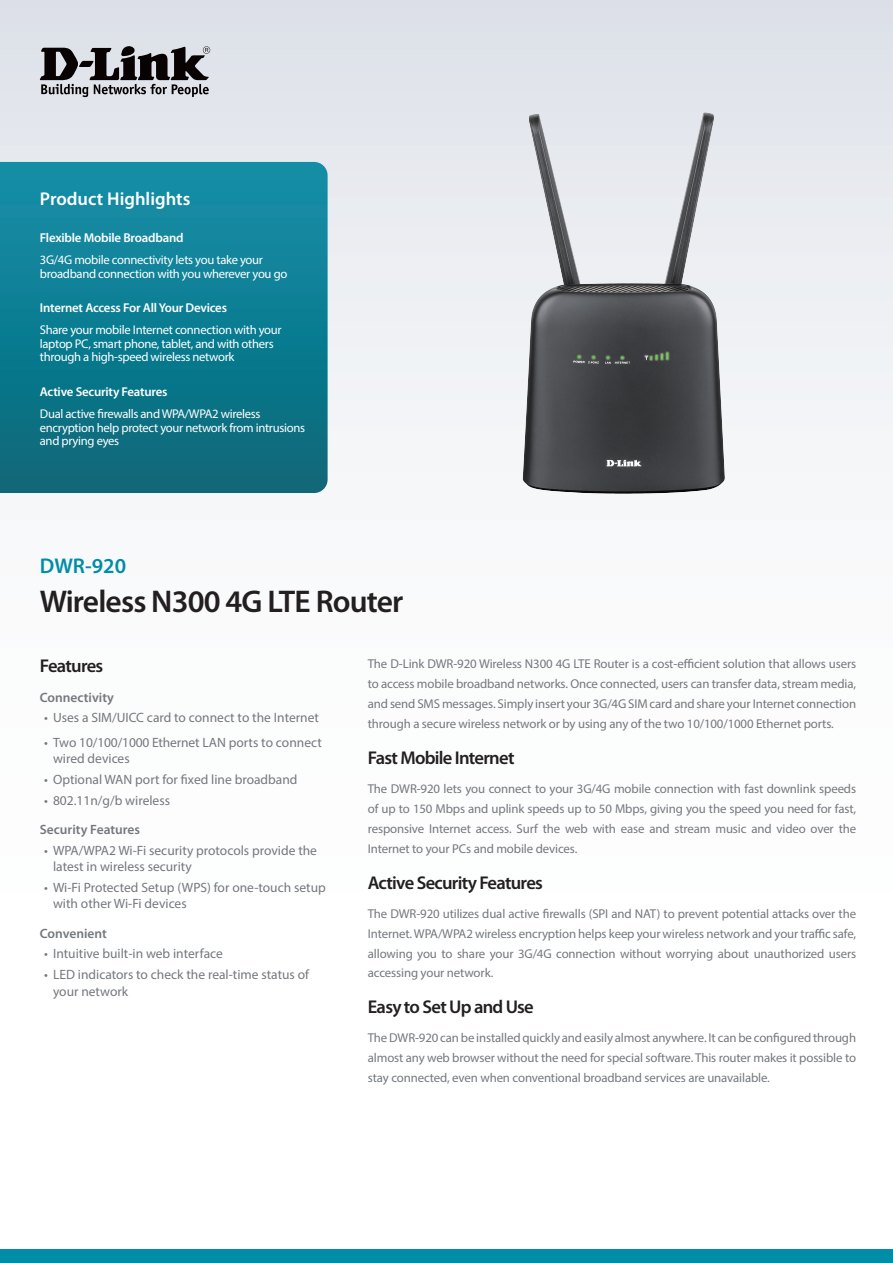
<style>
.page{position:relative;width:893px;height:1263px;background:#fff}
.page>*{position:absolute;margin:0;border:0;box-sizing:border-box;transform-origin:0 0}
.t1{font:600 31.5px "Myriad Pro";letter-spacing:-.025em;color:#231f20}
.t2{font:600 21.3px "Myriad Pro";color:#008da8}
.t3{font:600 18.6px "Myriad Pro";letter-spacing:-.04em;color:#231f20}
.t4{font:600 18.6px "Myriad Pro";color:#fff}
.t5{font:13.5px/16.5px "Myriad Pro";color:#74787d}
.t6{font:600 13.5px "Myriad Pro";color:#74787d}
.t7{font:12.9px/20px "Myriad Pro";letter-spacing:-.01em;color:#74787d;text-align:justify}
.t8{font:600 12.9px "Myriad Pro";letter-spacing:-.015em;color:#fff}
.t9{font:12.6px/13.5px "Myriad Pro";letter-spacing:-.025em;color:#fff}
</style>
<div class="page">
<div style="left:0;top:0;width:893px;height:1084px;background:linear-gradient(to bottom,#e3e6ec,#fff)"></div>
<div style="left:0;top:1249px;width:893px;height:14px;background:#008da8"></div>
<svg style="left:0;top:162px;width:328px;height:331px;background:#0f7c90"></svg>
<svg style="left:40px;top:46px;width:170px;height:51px;background:#807f83"></svg>
<img style="left:496px;top:85px;width:257px;height:435px">
<h3 class="t4" style="left:40px;top:187px;width:152px">Product Highlights</h3>
<p class="t8" style="left:40px;top:229px;width:145px">Flexible Mobile Broadband</p>
<p class="t9" style="left:40px;top:253px;width:249px">3G/4G mobile connectivity lets you take your broadband connection with you wherever you go</p>
<p class="t8" style="left:40px;top:299px;width:189px">Internet Access For All Your Devices</p>
<p class="t9" style="left:40px;top:323px;width:243px">Share your mobile Internet connection with your laptop PC, smart phone, tablet, and with others through a high-speed wireless network</p>
<p class="t8" style="left:40px;top:383px;width:129px">Active Security Features</p>
<p class="t9" style="left:40px;top:407px;width:267px">Dual active firewalls and WPA/WPA2 wireless encryption help protect your network from intrusions and prying eyes</p>
<h2 class="t2" style="left:40px;top:552px;width:88px">DWR-920</h2>
<h1 class="t1" style="left:40px;top:582px;width:365px">Wireless N300 4G LTE Router</h1>
<h3 class="t3" style="left:40px;top:654px;width:65px">Features</h3>
<p class="t6" style="left:40px;top:688px;width:76px">Connectivity</p>
<p class="t5" style="left:44px;top:709px;width:276px">• Uses a SIM/UICC card to connect to the Internet</p>
<p class="t5" style="left:53px;top:734px;width:270px;text-indent:-9px">• Two 10/100/1000 Ethernet LAN ports to connect wired devices</p>
<p class="t5" style="left:44px;top:771px;width:255px">• Optional WAN port for fixed line broadband</p>
<p class="t5" style="left:44px;top:792px;width:127px">• 802.11n/g/b wireless</p>
<p class="t6" style="left:40px;top:821px;width:102px">Security Features</p>
<p class="t5" style="left:53px;top:842px;width:266px;text-indent:-9px">• WPA/WPA2 Wi-Fi security protocols provide the latest in wireless security</p>
<p class="t5" style="left:53px;top:879px;width:274px;text-indent:-9px">• Wi-Fi Protected Setup (WPS) for one-touch setup with other Wi-Fi devices</p>
<p class="t6" style="left:40px;top:924px;width:69px">Convenient</p>
<p class="t5" style="left:44px;top:945px;width:180px">• Intuitive built-in web interface</p>
<p class="t5" style="left:53px;top:966px;width:258px;text-indent:-9px">• LED indicators to check the real-time status of your network</p>
<p class="t7" style="left:368px;top:654px;width:490px">The D-Link DWR-920 Wireless N300 4G LTE Router is a cost-efficient solution that allows users to access mobile broadband networks. Once connected, users can transfer data, stream media, and send SMS messages. Simply insert your 3G/4G SIM card and share your Internet connection through a secure wireless network or by using any of the two 10/100/1000 Ethernet ports.</p>
<h3 class="t3" style="left:368px;top:746px;width:148px">Fast Mobile Internet</h3>
<p class="t7" style="left:368px;top:778px;width:490px">The DWR-920 lets you connect to your 3G/4G mobile connection with fast downlink speeds of up to 150 Mbps and uplink speeds up to 50 Mbps, giving you the speed you need for fast, responsive Internet access. Surf the web with ease and stream music and video over the Internet to your PCs and mobile devices.</p>
<h3 class="t3" style="left:368px;top:871px;width:177px">Active Security Features</h3>
<p class="t7" style="left:368px;top:903px;width:490px">The DWR-920 utilizes dual active firewalls (SPI and NAT) to prevent potential attacks over the Internet. WPA/WPA2 wireless encryption helps keep your wireless network and your traffic safe, allowing you to share your 3G/4G connection without worrying about unauthorized users accessing your network.</p>
<h3 class="t3" style="left:368px;top:995px;width:167px">Easy to Set Up and Use</h3>
<p class="t7" style="left:368px;top:1028px;width:490px">The DWR-920 can be installed quickly and easily almost anywhere. It can be configured through almost any web browser without the need for special software. This router makes it possible to stay connected, even when conventional broadband services are unavailable.</p>
</div>
